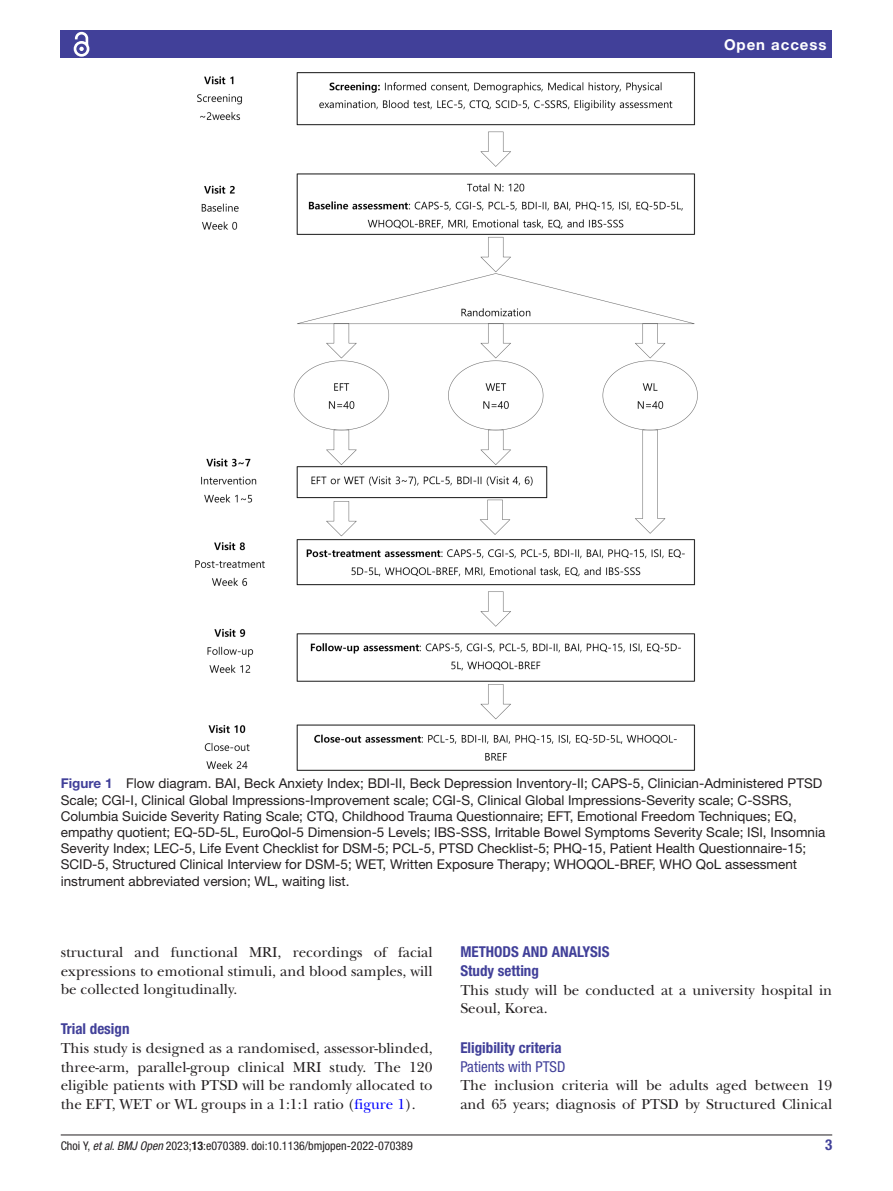
<style>
.page{position:relative;width:893px;height:1191px;background:#fff}
.page>*{position:absolute;margin:0;border:0;box-sizing:border-box;transform-origin:0 0}
.t1{font:15px/18.9px "New Baskerville";color:#231f20;text-align:justify}
.t2{font:700 condensed 15px/18.8px "Helvetica Neue LT Std";color:#414099}
.t3{font:condensed 15px "Helvetica Neue LT Std";color:#414099}
.t4{font:700 15px "Helvetica Neue LT Std";letter-spacing:.065em;color:#fff}
.t5{font:13.5px/16.2px "Helvetica Neue LT Std";color:#231f20}
.t6{font:condensed 12px "Helvetica Neue LT Std";color:#231f20}
.s1{font-weight:700;color:#414099}
.s2{color:#00f}
.s3{font-style:italic}
.s4{font-weight:700}
</style>
<div class="page">
<hr style="left:61px;top:1134px;width:771px;height:1px;background:#231f20">
<div style="left:61px;top:31px;width:771px;height:27px;background:#414099"></div>
<svg style="left:73px;top:31px;width:17px;height:26px"></svg>
<img style="left:196px;top:73px;width:501px;height:697px">
<p class="t4" style="left:724px;top:35px;width:104px">Open access</p>
<p class="t5" style="left:61px;top:775px;width:766px"><span class="s1">Figure 1</span> Flow diagram. BAI, Beck Anxiety Index; BDI-II, Beck Depression Inventory-II; CAPS-5, Clinician-Administered PTSD Scale; CGI-I, Clinical Global Impressions-Improvement scale; CGI-S, Clinical Global Impressions-Severity scale; C-SSRS, Columbia Suicide Severity Rating Scale; CTQ, Childhood Trauma Questionnaire; EFT, Emotional Freedom Techniques; EQ, empathy quotient; EQ-5D-5L, EuroQol-5 Dimension-5 Levels; IBS-SSS, Irritable Bowel Symptoms Severity Scale; ISI, Insomnia Severity Index; LEC-5, Life Event Checklist for DSM-5; PCL-5, PTSD Checklist-5; PHQ-15, Patient Health Questionnaire-15; SCID-5, Structured Clinical Interview for DSM-5; WET, Written Exposure Therapy; WHOQOL-BREF, WHO QoL assessment instrument abbreviated version; WL, waiting list.</p>
<p class="t1" style="left:61px;top:942px;width:373px">structural and functional MRI, recordings of facial expressions to emotional stimuli, and blood samples, will be collected longitudinally.</p>
<p class="t2" style="left:61px;top:1019px;width:70px">Trial design</p>
<p class="t1" style="left:61px;top:1038px;width:373px">This study is designed as a randomised, assessor-blinded, three-arm, parallel-group clinical MRI study. The 120 eligible patients with PTSD will be randomly allocated to the EFT, WET or WL groups in a 1:1:1 ratio (<span class="s2">figure 1</span>).</p>
<p class="t2" style="left:460px;top:942px;width:151px">METHODS AND ANALYSIS<br>Study setting</p>
<p class="t1" style="left:460px;top:980px;width:373px">This study will be conducted at a university hospital in<br>Seoul, Korea.</p>
<p class="t2" style="left:460px;top:1038px;width:103px">Eligibility criteria</p>
<p class="t3" style="left:460px;top:1057px;width:107px">Patients with PTSD</p>
<p class="t1" style="left:460px;top:1076px;width:373px">The inclusion criteria will be adults aged between 19 and 65 years; diagnosis of PTSD by Structured Clinical</p>
<p class="t6" style="left:61px;top:1138px;width:354px">Choi Y, <span class="s3">et al</span>. <span class="s3">BMJ Open</span> 2023;<span class="s4">13</span>:e070389. doi:10.1136/bmjopen-2022-070389</p>
<p class="t2" style="left:825px;top:1134px;width:9px">3</p>
</div>
